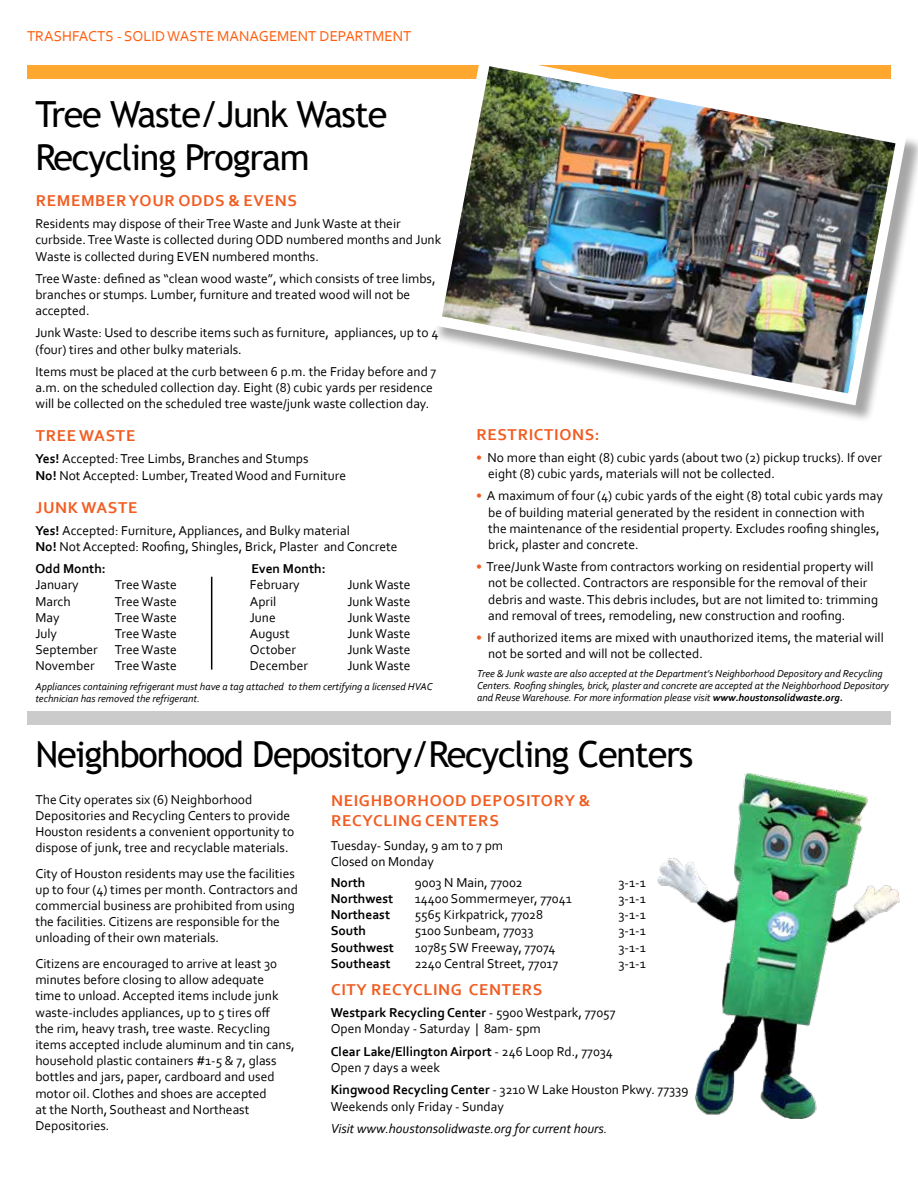
<style>
.page{position:relative;width:918px;height:1188px;background:#fff}
.page>*{position:absolute;margin:0;border:0;box-sizing:border-box;transform-origin:0 0}
.t1{font:36px/43.2px "Trebuchet MS";letter-spacing:-.035em;color:#000}
.t2{font:700 16.5px/19.8px "Corbel";letter-spacing:.04em;color:#f15d22}
.t3{font:15px "Corbel";color:#ff5c0b}
.t4{font:13.5px/16.2px "Corbel";color:#000}
.t5{font:700 13.5px "Corbel";color:#000}
.t6{font:italic 13.5px "Corbel";color:#000}
.t7{font:italic 10.5px/12px "Corbel";color:#000}
.s1{font-weight:700}
.s2{color:#f15d22}
</style>
<div class="page">
<div style="left:27px;top:65px;width:864px;height:13px;background:#ffa830"></div>
<div style="left:432px;top:57px;width:486px;height:367px;background:#000;opacity:.35"></div>
<svg style="left:430px;top:57px;width:477px;height:348px"></svg>
<img style="left:442px;top:66px;width:454px;height:327px">
<div style="left:27px;top:711px;width:864px;height:13px;background:#cbcbcb"></div>
<img style="left:658px;top:773px;width:241px;height:346px">
<hr style="left:211px;top:577px;width:1px;height:93px;background:#000">
<p class="t3" style="left:27px;top:27px;width:386px">TRASHFACTS - SOLID WASTE MANAGEMENT DEPARTMENT</p>
<h1 class="t1" style="left:35px;top:92px;width:354px">Tree Waste/Junk Waste<br>Recycling Program</h1>
<p class="t2" style="left:36px;top:190px;width:263px">REMEMBER YOUR ODDS &amp; EVENS</p>
<p class="t4" style="left:35px;top:215px;width:407px">Residents may dispose of their Tree Waste and Junk Waste at their curbside. Tree Waste is collected during ODD numbered months and Junk<br>Waste is collected during EVEN numbered months.</p>
<p class="t4" style="left:35px;top:270px;width:402px">Tree Waste: defined as “clean wood waste”, which consists of tree limbs, branches or stumps. Lumber, furniture and treated wood will not be accepted.</p>
<p class="t4" style="left:35px;top:325px;width:404px">Junk Waste: Used to describe items such as furniture, appliances, up to 4 (four) tires and other bulky materials.</p>
<p class="t4" style="left:35px;top:363px;width:402px">Items must be placed at the curb between 6 p.m. the Friday before and 7 a.m. on the scheduled collection day. Eight (8) cubic yards per residence will be collected on the scheduled tree waste/junk waste collection day.</p>
<p class="t2" style="left:36px;top:426px;width:101px">TREE WASTE</p>
<p class="t4" style="left:35px;top:451px;width:312px"><span class="s1">Yes!</span> Accepted: Tree Limbs, Branches and Stumps<br><span class="s1">No!</span> Not Accepted: Lumber, Treated Wood and Furniture</p>
<p class="t2" style="left:36px;top:497px;width:103px">JUNK WASTE</p>
<p class="t4" style="left:35px;top:522px;width:364px"><span class="s1">Yes!</span> Accepted: Furniture, Appliances, and Bulky material<br><span class="s1">No!</span> Not Accepted: Roofing, Shingles, Brick, Plaster and Concrete</p>
<p class="t5" style="left:35px;top:560px;width:72px">Odd Month:</p>
<p class="t5" style="left:251px;top:560px;width:76px">Even Month:</p>
<p class="t4" style="left:35px;top:577px;width:45px">January</p>
<p class="t4" style="left:115px;top:577px;width:63px">Tree Waste</p>
<p class="t4" style="left:250px;top:577px;width:51px">February</p>
<p class="t4" style="left:347px;top:577px;width:65px">Junk Waste</p>
<p class="t4" style="left:35px;top:593px;width:37px">March</p>
<p class="t4" style="left:115px;top:593px;width:63px">Tree Waste</p>
<p class="t4" style="left:250px;top:593px;width:28px">April</p>
<p class="t4" style="left:347px;top:593px;width:65px">Junk Waste</p>
<p class="t4" style="left:35px;top:609px;width:26px">May</p>
<p class="t4" style="left:115px;top:609px;width:63px">Tree Waste</p>
<p class="t4" style="left:250px;top:609px;width:27px">June</p>
<p class="t4" style="left:347px;top:609px;width:65px">Junk Waste</p>
<p class="t4" style="left:35px;top:625px;width:23px">July</p>
<p class="t4" style="left:115px;top:625px;width:63px">Tree Waste</p>
<p class="t4" style="left:250px;top:625px;width:41px">August</p>
<p class="t4" style="left:347px;top:625px;width:65px">Junk Waste</p>
<p class="t4" style="left:35px;top:641px;width:64px">September</p>
<p class="t4" style="left:115px;top:641px;width:63px">Tree Waste</p>
<p class="t4" style="left:250px;top:641px;width:48px">October</p>
<p class="t4" style="left:347px;top:641px;width:65px">Junk Waste</p>
<p class="t4" style="left:35px;top:658px;width:61px">November</p>
<p class="t4" style="left:115px;top:658px;width:63px">Tree Waste</p>
<p class="t4" style="left:250px;top:658px;width:60px">December</p>
<p class="t4" style="left:347px;top:658px;width:65px">Junk Waste</p>
<p class="t7" style="left:35px;top:680px;width:399px">Appliances containing refrigerant must have a tag attached to them certifying a licensed HVAC technician has removed the refrigerant.</p>
<p class="t2" style="left:476px;top:424px;width:125px">RESTRICTIONS:</p>
<p class="t4" style="left:488px;top:449px;width:395px;text-indent:-12px"><span class="s2">•</span> No more than eight (8) cubic yards (about two (2) pickup trucks). If over eight (8) cubic yards, materials will not be collected.</p>
<p class="t4" style="left:488px;top:487px;width:396px;text-indent:-12px"><span class="s2">•</span> A maximum of four (4) cubic yards of the eight (8) total cubic yards may be of building material generated by the resident in connection with the maintenance of the residential property. Excludes roofing shingles, brick, plaster and concrete.</p>
<p class="t4" style="left:488px;top:558px;width:392px;text-indent:-12px"><span class="s2">•</span> Tree/Junk Waste from contractors working on residential property will not be collected. Contractors are responsible for the removal of their debris and waste. This debris includes, but are not limited to: trimming and removal of trees, remodeling, new construction and roofing.</p>
<p class="t4" style="left:488px;top:629px;width:397px;text-indent:-12px"><span class="s2">•</span> If authorized items are mixed with unauthorized items, the material will not be sorted and will not be collected.</p>
<p class="t7" style="left:477px;top:667px;width:413px">Tree &amp; Junk waste are also accepted at the Department’s Neighborhood Depository and Recycling<br>Centers. Roofing shingles, brick, plaster and concrete are accepted at the Neighborhood Depository and Reuse Warehouse. For more information please visit <span class="s1">www.houstonsolidwaste.org.</span></p>
<h1 class="t1" style="left:35px;top:733px;width:660px">Neighborhood Depository/Recycling Centers</h1>
<p class="t2" style="left:331px;top:790px;width:261px">NEIGHBORHOOD DEPOSITORY &amp;<br>RECYCLING CENTERS</p>
<p class="t4" style="left:331px;top:837px;width:174px">Tuesday- Sunday, 9 am to 7 pm<br>Closed on Monday</p>
<p class="t5" style="left:331px;top:874px;width:36px">North</p>
<p class="t4" style="left:415px;top:874px;width:109px">9003 N Main, 77002</p>
<p class="t4" style="left:619px;top:874px;width:29px">3-1-1</p>
<p class="t5" style="left:331px;top:890px;width:64px">Northwest</p>
<p class="t4" style="left:415px;top:890px;width:159px">14400 Sommermeyer, 77041</p>
<p class="t4" style="left:619px;top:890px;width:29px">3-1-1</p>
<p class="t5" style="left:331px;top:906px;width:61px">Northeast</p>
<p class="t4" style="left:415px;top:906px;width:130px">5565 Kirkpatrick, 77028</p>
<p class="t4" style="left:619px;top:906px;width:29px">3-1-1</p>
<p class="t5" style="left:331px;top:923px;width:37px">South</p>
<p class="t4" style="left:415px;top:922px;width:120px">5100 Sunbeam, 77033</p>
<p class="t4" style="left:619px;top:922px;width:29px">3-1-1</p>
<p class="t5" style="left:331px;top:939px;width:65px">Southwest</p>
<p class="t4" style="left:415px;top:939px;width:142px">10785 SW Freeway, 77074</p>
<p class="t4" style="left:619px;top:939px;width:29px">3-1-1</p>
<p class="t5" style="left:331px;top:955px;width:62px">Southeast</p>
<p class="t4" style="left:415px;top:955px;width:145px">2240 Central Street, 77017</p>
<p class="t4" style="left:619px;top:955px;width:29px">3-1-1</p>
<p class="t2" style="left:331px;top:979px;width:213px">CITY RECYCLING CENTERS</p>
<p class="t4" style="left:331px;top:1004px;width:286px"><span class="s1">Westpark Recycling Center</span> - 5900 Westpark, 77057<br>Open Monday - Saturday | 8am- 5pm</p>
<p class="t4" style="left:331px;top:1043px;width:284px"><span class="s1">Clear Lake/Ellington Airport</span> - 246 Loop Rd., 77034<br>Open 7 days a week</p>
<p class="t4" style="left:331px;top:1081px;width:359px"><span class="s1">Kingwood Recycling Center</span> - 3210 W Lake Houston Pkwy. 77339<br>Weekends only Friday - Sunday</p>
<p class="t6" style="left:331px;top:1120px;width:278px">Visit www.houstonsolidwaste.org for current hours.</p>
<p class="t4" style="left:35px;top:791px;width:260px">The City operates six (6) Neighborhood Depositories and Recycling Centers to provide Houston residents a convenient opportunity to dispose of junk, tree and recyclable materials.</p>
<p class="t4" style="left:35px;top:865px;width:264px">City of Houston residents may use the facilities up to four (4) times per month. Contractors and commercial business are prohibited from using the facilities. Citizens are responsible for the unloading of their own materials.</p>
<p class="t4" style="left:35px;top:955px;width:261px">Citizens are encouraged to arrive at least 30 minutes before closing to allow adequate<br>time to unload. Accepted items include junk waste-includes appliances, up to 5 tires off<br>the rim, heavy trash, tree waste. Recycling items accepted include aluminum and tin cans, household plastic containers #1-5 &amp; 7, glass bottles and jars, paper, cardboard and used motor oil. Clothes and shoes are accepted<br>at the North, Southeast and Northeast Depositories.</p>
</div>
